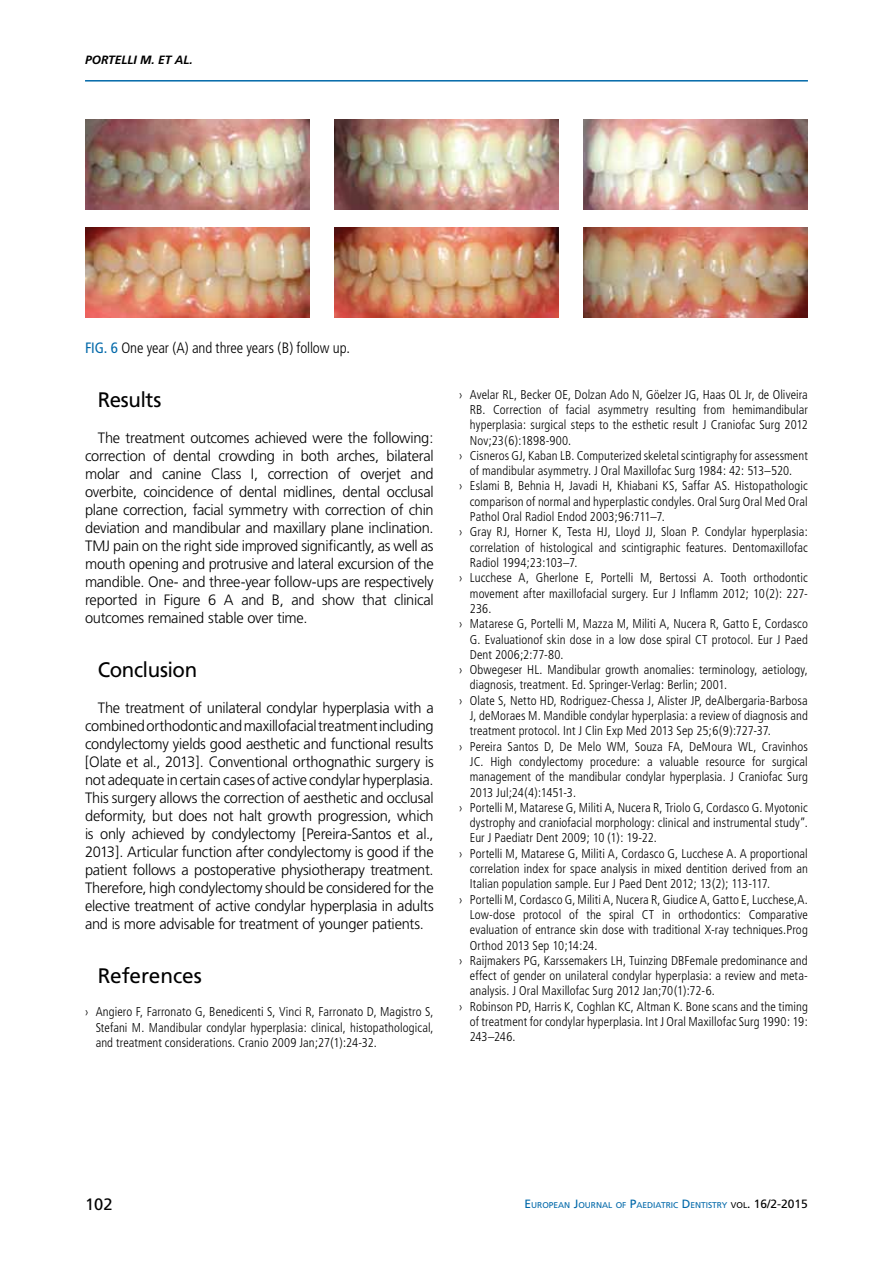
<style>
.page{position:relative;width:893px;height:1263px;background:#fff}
.page>*{position:absolute;margin:0;border:0;box-sizing:border-box;transform-origin:0 0}
.t1{font:21px "Frutiger";letter-spacing:-.015em;color:#000}
.t2{font:16.5px "Frutiger";color:#000}
.t3{font:300 15px/18px "Frutiger";letter-spacing:-.015em;color:#000;text-align:justify}
.t4{font:300 condensed 15px "Frutiger";letter-spacing:-.01em;color:#000}
.t5{font:300 condensed 12.75px/15.3px "Frutiger";letter-spacing:.005em;color:#000;text-align:justify}
.t6{font:300 condensed 12.75px "Frutiger";letter-spacing:-.025em;color:#000}
.t7{font:italic 700 12px "Frutiger";color:#000}
.t8{font:8.4px "Frutiger";color:#0068a9}
.s1{font-weight:400;color:#0068a9}
.s2{font-size:12px}
.s3{color:#000}
.s4{font-size:12px;color:#000}
</style>
<div class="page">
<hr style="left:85px;top:80px;width:723px;height:2px;background:#0068a9">
<img style="left:85px;top:119px;width:224px;height:90px">
<img style="left:85px;top:227px;width:224px;height:90px">
<img style="left:334px;top:119px;width:224px;height:90px">
<img style="left:334px;top:227px;width:224px;height:90px">
<img style="left:584px;top:119px;width:224px;height:90px">
<img style="left:584px;top:227px;width:224px;height:90px">
<p class="t7" style="left:85px;top:53px;width:109px">PORTELLI M. ET AL.</p>
<p class="t4" style="left:85px;top:339px;width:266px"><span class="s1">Fig. 6</span> One year (A) and three years (B) follow up.</p>
<h1 class="t1" style="left:98px;top:387px;width:65px">Results</h1>
<p class="t3" style="left:85px;top:429px;width:350px;text-indent:13px">The treatment outcomes achieved were the following: correction of dental crowding in both arches, bilateral molar and canine Class I, correction of overjet and overbite, coincidence of dental midlines, dental occlusal plane correction, facial symmetry with correction of chin deviation and mandibular and maxillary plane inclination.<br>TMJ pain on the right side improved significantly, as well as mouth opening and protrusive and lateral excursion of the mandible. One- and three-year follow-ups are respectively reported in Figure 6 A and B, and show that clinical outcomes remained stable over time.</p>
<h1 class="t1" style="left:98px;top:657px;width:101px">Conclusion</h1>
<p class="t3" style="left:85px;top:699px;width:350px;text-indent:13px">The treatment of unilateral condylar hyperplasia with a combined orthodontic and maxillofacial treatment including condylectomy yields good aesthetic and functional results [Olate et al., 2013]. Conventional orthognathic surgery is not adequate in certain cases of active condylar hyperplasia.<br>This surgery allows the correction of aesthetic and occlusal deformity, but does not halt growth progression, which is only achieved by condylectomy [Pereira-Santos et al., 2013]. Articular function after condylectomy is good if the patient follows a postoperative physiotherapy treatment.<br>Therefore, high condylectomy should be considered for the elective treatment of active condylar hyperplasia in adults and is more advisable for treatment of younger patients.</p>
<h1 class="t1" style="left:98px;top:963px;width:106px">References</h1>
<p class="t5" style="left:96px;top:1004px;width:339px;text-indent:-11px">› Angiero F, Farronato G, Benedicenti S, Vinci R, Farronato D, Magistro S, Stefani M. Mandibular condylar hyperplasia: clinical, histopathological, and treatment considerations. Cranio 2009 Jan;27(1):24-32.</p>
<p class="t5" style="left:459px;top:387px;width:350px">› Avelar RL, Becker OE, Dolzan Ado N, Göelzer JG, Haas OL Jr, de Oliveira</p>
<p class="t5" style="left:470px;top:402px;width:340px">RB. Correction of facial asymmetry resulting from hemimandibular</p>
<p class="t5" style="left:470px;top:417px;width:340px">hyperplasia: surgical steps to the esthetic result J Craniofac Surg 2012</p>
<p class="t5" style="left:470px;top:433px;width:103px">Nov;23(6):1898-900.</p>
<p class="t5" style="left:459px;top:448px;width:350px">› Cisneros GJ, Kaban LB. Computerized skeletal scintigraphy for assessment</p>
<p class="t5" style="left:470px;top:463px;width:324px">of mandibular asymmetry. J Oral Maxillofac Surg 1984: 42: 513–520.</p>
<p class="t5" style="left:459px;top:479px;width:350px">› Eslami B, Behnia H, Javadi H, Khiabani KS, Saffar AS. Histopathologic</p>
<p class="t5" style="left:470px;top:494px;width:339px">comparison of normal and hyperplastic condyles. Oral Surg Oral Med Oral</p>
<p class="t5" style="left:470px;top:509px;width:196px">Pathol Oral Radiol Endod 2003;96:711–7.</p>
<p class="t5" style="left:459px;top:524px;width:350px">› Gray RJ, Horner K, Testa HJ, Lloyd JJ, Sloan P. Condylar hyperplasia:</p>
<p class="t5" style="left:470px;top:540px;width:339px">correlation of histological and scintigraphic features. Dentomaxillofac</p>
<p class="t5" style="left:470px;top:555px;width:109px">Radiol 1994;23:103–7.</p>
<p class="t5" style="left:459px;top:570px;width:350px">› Lucchese A, Gherlone E, Portelli M, Bertossi A. Tooth orthodontic</p>
<p class="t5" style="left:470px;top:586px;width:340px">movement after maxillofacial surgery. Eur J Inflamm 2012; 10(2): 227-</p>
<p class="t5" style="left:470px;top:601px;width:23px">236.</p>
<p class="t5" style="left:459px;top:616px;width:350px">› Matarese G, Portelli M, Mazza M, Militi A, Nucera R, Gatto E, Cordasco</p>
<p class="t5" style="left:470px;top:632px;width:340px">G. Evaluationof skin dose in a low dose spiral CT protocol. Eur J Paed</p>
<p class="t5" style="left:470px;top:647px;width:95px">Dent 2006;2:77-80.</p>
<p class="t5" style="left:459px;top:662px;width:350px">› Obwegeser HL. Mandibular growth anomalies: terminology, aetiology,</p>
<p class="t5" style="left:470px;top:677px;width:259px">diagnosis, treatment. Ed. Springer-Verlag: Berlin; 2001.</p>
<p class="t5" style="left:459px;top:693px;width:350px">› Olate S, Netto HD, Rodriguez-Chessa J, Alister JP, deAlbergaria-Barbosa</p>
<p class="t5" style="left:470px;top:708px;width:339px">J, deMoraes M. Mandible condylar hyperplasia: a review of diagnosis and</p>
<p class="t5" style="left:470px;top:723px;width:303px">treatment protocol. Int J Clin Exp Med 2013 Sep 25;6(9):727-37.</p>
<p class="t5" style="left:459px;top:739px;width:350px">› Pereira Santos D, De Melo WM, Souza FA, DeMoura WL, Cravinhos</p>
<p class="t5" style="left:470px;top:754px;width:339px">JC. High condylectomy procedure: a valuable resource for surgical</p>
<p class="t5" style="left:470px;top:769px;width:339px">management of the mandibular condylar hyperplasia. J Craniofac Surg</p>
<p class="t6" style="left:470px;top:785px;width:108px">2013 Jul;24(4):1451-3.</p>
<p class="t5" style="left:459px;top:800px;width:350px">› Portelli M, Matarese G, Militi A, Nucera R, Triolo G, Cordasco G. Myotonic</p>
<p class="t5" style="left:470px;top:815px;width:340px">dystrophy and craniofacial morphology: clinical and instrumental study”.</p>
<p class="t5" style="left:470px;top:830px;width:189px">Eur J Paediatr Dent 2009; 10 (1): 19-22.</p>
<p class="t5" style="left:459px;top:846px;width:350px">› Portelli M, Matarese G, Militi A, Cordasco G, Lucchese A. A proportional</p>
<p class="t5" style="left:470px;top:861px;width:339px">correlation index for space analysis in mixed dentition derived from an</p>
<p class="t5" style="left:470px;top:876px;width:302px">Italian population sample. Eur J Paed Dent 2012; 13(2); 113-117.</p>
<p class="t5" style="left:459px;top:892px;width:350px">› Portelli M, Cordasco G, Militi A, Nucera R, Giudice A, Gatto E, Lucchese,A.</p>
<p class="t5" style="left:470px;top:907px;width:339px">Low-dose protocol of the spiral CT in orthodontics: Comparative</p>
<p class="t5" style="left:470px;top:922px;width:339px">evaluation of entrance skin dose with traditional X-ray techniques.Prog</p>
<p class="t5" style="left:470px;top:938px;width:129px">Orthod 2013 Sep 10;14:24.</p>
<p class="t5" style="left:459px;top:953px;width:350px">› Raijmakers PG, Karssemakers LH, Tuinzing DBFemale predominance and</p>
<p class="t5" style="left:470px;top:968px;width:339px">effect of gender on unilateral condylar hyperplasia: a review and meta-</p>
<p class="t5" style="left:470px;top:983px;width:247px">analysis. J Oral Maxillofac Surg 2012 Jan;70(1):72-6.</p>
<p class="t5" style="left:459px;top:999px;width:350px">› Robinson PD, Harris K, Coghlan KC, Altman K. Bone scans and the timing</p>
<p class="t5" style="left:470px;top:1014px;width:339px">of treatment for condylar hyperplasia. Int J Oral Maxillofac Surg 1990: 19:</p>
<p class="t5" style="left:470px;top:1029px;width:47px">243–246.</p>
<p class="t2" style="left:85px;top:1194px;width:29px">102</p>
<p class="t8" style="left:524px;top:1200px;width:285px"><span class="s2">E</span>UROPEAN <span class="s2">J</span>OURNAL OF <span class="s2">P</span>AE DIATRIC <span class="s2">D</span> E NTISTRY <span class="s3">VOL</span><span class="s4">. 16/2-2015</span></p>
</div>
